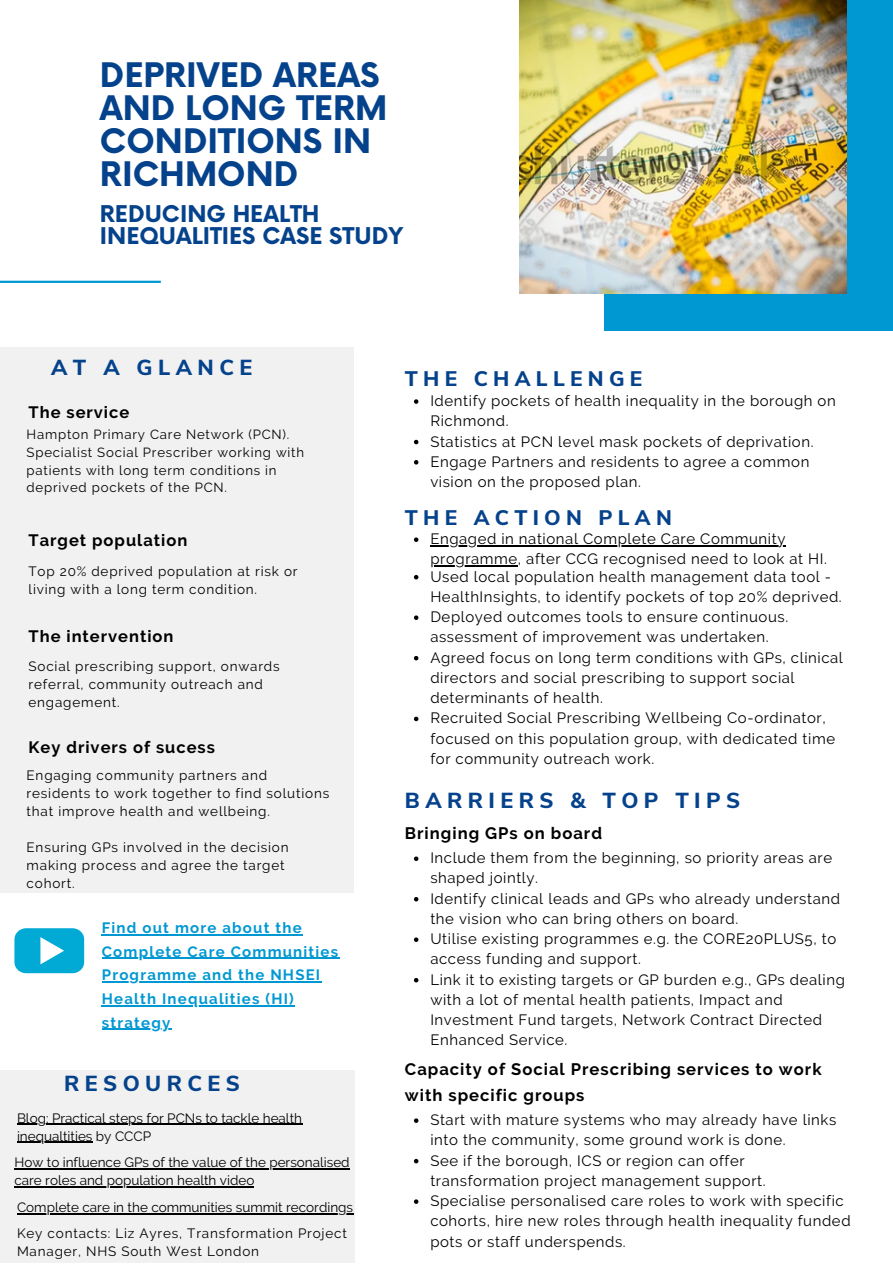
<style>
.page{position:relative;width:893px;height:1264px;background:#fff}
.page>*{position:absolute;margin:0;border:0;box-sizing:border-box;transform-origin:0 0}
.t1{font:700 33px/33px "Now";color:#05428c}
.t2{font:700 22.5px/22px "Now";color:#05428c}
.t3{font:800 21.75px "Nunito Sans";letter-spacing:.25em;color:#05428c}
.t4{font:800 21px "Nunito Sans";letter-spacing:.25em;color:#05428c}
.t5{font:700 16.65px/26.1px "Raleway";letter-spacing:.06em;color:#000}
.t6{font:700 16.5px "Raleway";letter-spacing:.06em;color:#000}
.t7{font:15px/20.2px "Raleway";letter-spacing:.04em;color:#000}
.t8{font:700 15px/23.5px "Raleway";letter-spacing:.08em;color:#0098d2}
.t9{font:13.5px/18px "Raleway";letter-spacing:.06em;color:#000}
.t10{font:13.5px/18px "Raleway";color:#000}
.t11{font:13.2px/17.5px "Raleway";letter-spacing:.06em;color:#000}
</style>
<div class="page">
<div style="left:604px;top:0;width:288px;height:331px;background:#0098d2"></div>
<div style="left:0;top:347px;width:354px;height:545px;background:#f1f1f1"></div>
<hr style="left:0;top:281px;width:161px;height:2px;background:#0098d2">
<div style="left:0;top:1069px;width:355px;height:193px;background:#f1f1f1"></div>
<svg style="left:14px;top:928px;width:70px;height:45px;background:#25b6da"></svg>
<img style="left:519px;top:0;width:327px;height:293px">
<svg style="left:414px;top:537px;width:4px;height:5px"></svg>
<hr style="left:430px;top:545px;width:356px;height:1px;background:#000">
<hr style="left:430px;top:565px;width:88px;height:1px;background:#000">
<svg style="left:414px;top:399px;width:4px;height:5px"></svg>
<svg style="left:414px;top:440px;width:4px;height:4px"></svg>
<svg style="left:414px;top:460px;width:4px;height:4px"></svg>
<hr style="left:102px;top:934px;width:201px;height:1px;background:#0098d2">
<hr style="left:102px;top:957px;width:237px;height:1px;background:#0098d2">
<hr style="left:102px;top:981px;width:219px;height:1px;background:#0098d2">
<hr style="left:102px;top:1005px;width:193px;height:1px;background:#0098d2">
<hr style="left:102px;top:1028px;width:69px;height:1px;background:#0098d2">
<svg style="left:414px;top:856px;width:4px;height:5px"></svg>
<svg style="left:414px;top:897px;width:4px;height:4px"></svg>
<svg style="left:414px;top:937px;width:4px;height:5px"></svg>
<svg style="left:414px;top:978px;width:4px;height:4px"></svg>
<svg style="left:414px;top:1118px;width:4px;height:4px"></svg>
<svg style="left:414px;top:1158px;width:4px;height:5px"></svg>
<svg style="left:414px;top:1199px;width:4px;height:4px"></svg>
<svg style="left:414px;top:575px;width:4px;height:4px"></svg>
<svg style="left:414px;top:615px;width:4px;height:5px"></svg>
<svg style="left:414px;top:656px;width:4px;height:4px"></svg>
<svg style="left:414px;top:716px;width:4px;height:5px"></svg>
<hr style="left:17px;top:1123px;width:285px;height:1px;background:#000">
<hr style="left:17px;top:1141px;width:75px;height:1px;background:#000">
<hr style="left:14px;top:1168px;width:336px;height:1px;background:#000">
<hr style="left:14px;top:1186px;width:240px;height:1px;background:#000">
<hr style="left:17px;top:1212px;width:336px;height:1px;background:#000">
<h1 class="t1" style="left:100px;top:61px;width:289px">DEPRIVED AREAS<br>AND LONG TERM<br>CONDITIONS IN<br>RICHMOND</h1>
<h2 class="t2" style="left:100px;top:205px;width:305px">REDUCING HEALTH<br>INEQUALITIES CASE STUDY</h2>
<h3 class="t3" style="left:51px;top:353px;width:203px">AT A GLANCE</h3>
<p class="t6" style="left:29px;top:403px;width:102px">The service</p>
<p class="t11" style="left:27px;top:426px;width:279px">Hampton Primary Care Network (PCN).<br>Specialist Social Prescriber working with patients with long term conditions in deprived pockets of the PCN.</p>
<p class="t6" style="left:29px;top:531px;width:160px">Target population</p>
<p class="t9" style="left:29px;top:562px;width:270px">Top 20% deprived population at risk or living with a long term condition.</p>
<p class="t6" style="left:29px;top:626px;width:146px">The intervention</p>
<p class="t9" style="left:29px;top:657px;width:252px">Social prescribing support, onwards referral, community outreach and engagement.</p>
<p class="t6" style="left:29px;top:737px;width:188px">Key drivers of sucess</p>
<p class="t9" style="left:27px;top:766px;width:304px">Engaging community partners and residents to work together to find solutions that improve health and wellbeing.</p>
<p class="t9" style="left:27px;top:838px;width:263px">Ensuring GPs involved in the decision making process and agree the target cohort.</p>
<p class="t8" style="left:102px;top:916px;width:238px">Find out more about the<br>Complete Care Communities<br>Programme and the NHSEI<br>Health Inequalities (HI) strategy</p>
<h3 class="t3" style="left:64px;top:1069px;width:177px">RESOURCES</h3>
<p class="t10" style="left:17px;top:1108px;width:286px">Blog: Practical steps for PCNs to tackle health inequaltities by CCCP</p>
<p class="t10" style="left:14px;top:1153px;width:337px">How to influence GPs of the value of the personalised care roles and population health video</p>
<p class="t10" style="left:17px;top:1197px;width:337px">Complete care in the communities summit recordings</p>
<p class="t9" style="left:17px;top:1224px;width:331px">Key contacts: Liz Ayres, Transformation Project<br>Manager, NHS South West London</p>
<h3 class="t4" style="left:405px;top:365px;width:239px">THE CHALLENGE</h3>
<p class="t7" style="left:430px;top:390px;width:407px">Identify pockets of health inequality in the borough on Richmond.<br>Statistics at PCN level mask pockets of deprivation.<br>Engage Partners and residents to agree a common vision on the proposed plan.</p>
<h3 class="t4" style="left:405px;top:504px;width:268px">THE ACTION PLAN</h3>
<p class="t7" style="left:430px;top:529px;width:398px">Engaged in national Complete Care Community programme, after CCG recognised need to look at HI.</p>
<p class="t7" style="left:430px;top:566px;width:414px">Used local population health management data tool - HealthInsights, to identify pockets of top 20% deprived.<br>Deployed outcomes tools to ensure continuous. assessment of improvement was undertaken.<br>Agreed focus on long term conditions with GPs, clinical directors and social prescribing to support social determinants of health.<br>Recruited Social Prescribing Wellbeing Co-ordinator, focused on this population group, with dedicated time for community outreach work.</p>
<h3 class="t3" style="left:405px;top:785px;width:337px">BARRIERS &amp; TOP TIPS</h3>
<p class="t5" style="left:405px;top:820px;width:199px">Bringing GPs on board</p>
<p class="t7" style="left:430px;top:847px;width:416px">Include them from the beginning, so priority areas are shaped jointly.<br>Identify clinical leads and GPs who already understand the vision who can bring others on board.<br>Utilise existing programmes e.g. the CORE20PLUS5, to access funding and support.<br>Link it to existing targets or GP burden e.g., GPs dealing with a lot of mental health patients, Impact and Investment Fund targets, Network Contract Directed Enhanced Service.</p>
<p class="t5" style="left:405px;top:1056px;width:418px">Capacity of Social Prescribing services to work with specific groups</p>
<p class="t7" style="left:430px;top:1109px;width:422px">Start with mature systems who may already have links into the community, some ground work is done.<br>See if the borough, ICS or region can offer transformation project management support.<br>Specialise personalised care roles to work with specific cohorts, hire new roles through health inequality funded pots or staff underspends.</p>
</div>
